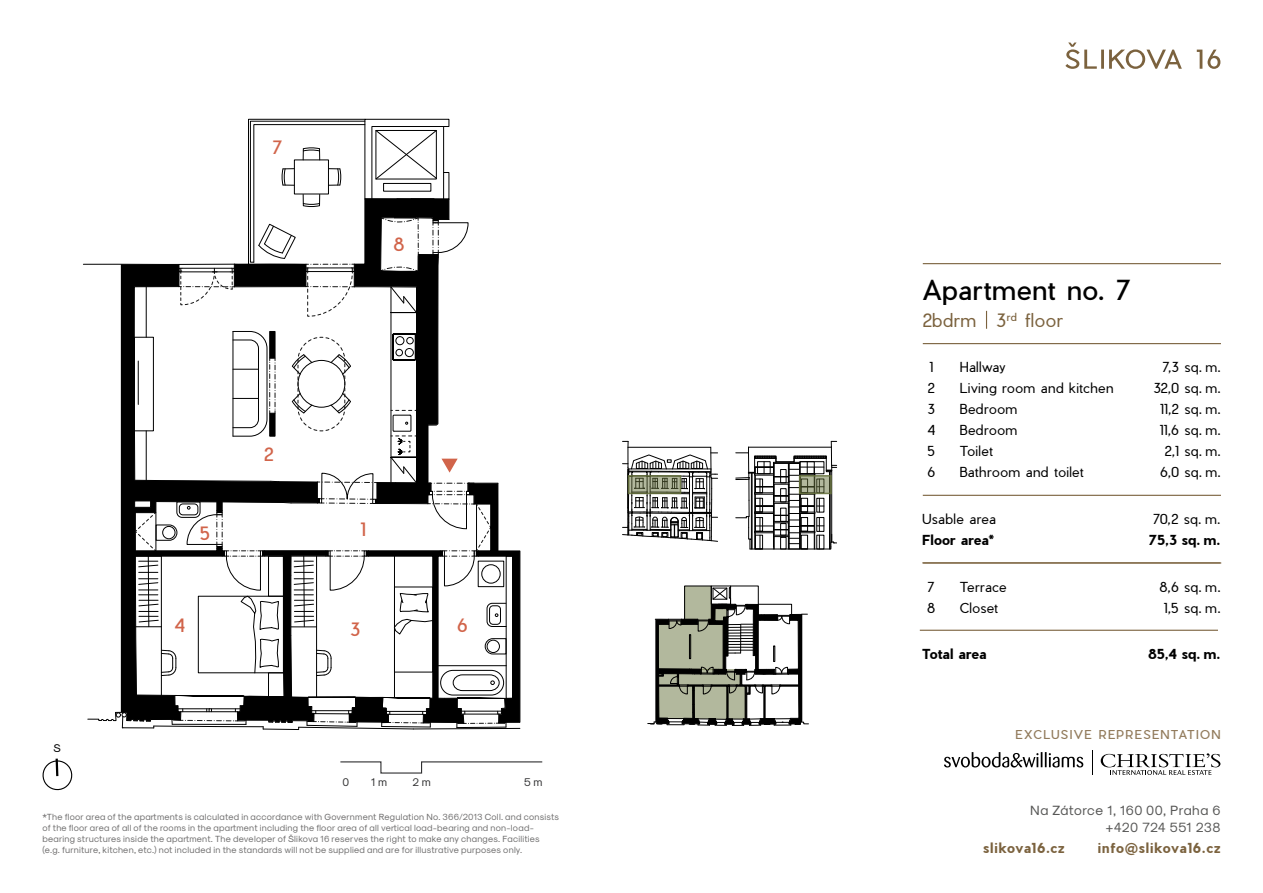
<style>
.page{position:relative;width:1263px;height:893px;background:#fff}
.page>*{position:absolute;margin:0;border:0;box-sizing:border-box;transform-origin:0 0}
.t1{font:27px "Pier Sans";letter-spacing:.025em;color:#000}
.t2{font:300 18px "Pier Sans";letter-spacing:.02em;color:#7b623e}
.t3{font:18px "Pier Sans";color:#d1644a}
.t4{font:300 13.5px/21px "Pier Sans";letter-spacing:.02em;color:#000}
.t5{font:700 13.5px "Pier Sans";color:#000}
.t6{font:13.5px/16.5px "Sk Modernist Regular";letter-spacing:.025em;color:#575756;text-align:right}
.t7{font:700 13.5px "Pier Sans";letter-spacing:.06em;color:#7b623e}
.t8{font:12px "Pier Sans";letter-spacing:.11em;color:#927b5c}
.t9{font:11.25px "Sk Modernist Regular";color:#313132}
.t10{font:11.25px "Sk Modernist Regular";color:#000}
.t11{font:9px/10.8px "Sk Modernist Regular";letter-spacing:.025em;color:#706f6f}
</style>
<div class="page">
<svg style="left:648px;top:586px;width:161px;height:140px"></svg>
<hr style="left:923px;top:343px;width:298px;height:1px;background:#7b623e">
<hr style="left:923px;top:263px;width:298px;height:1px;background:#7b623e">
<hr style="left:923px;top:495px;width:298px;height:1px;background:#7b623e">
<hr style="left:923px;top:562px;width:298px;height:1px;background:#7b623e">
<svg style="left:83px;top:119px;width:438px;height:611px"></svg>
<svg style="left:42px;top:758px;width:31px;height:33px"></svg>
<svg style="left:622px;top:441px;width:96px;height:101px"></svg>
<svg style="left:736px;top:441px;width:101px;height:109px"></svg>
<svg style="left:657px;top:685px;width:89px;height:34px;fill:#b2b89d"></svg>
<svg style="left:657px;top:670px;width:84px;height:15px"></svg>
<svg style="left:657px;top:621px;width:67px;height:49px;fill:#b2b89d"></svg>
<svg style="left:684px;top:586px;width:27px;height:35px"></svg>
<svg style="left:1065px;top:43px;width:155px;height:26px"></svg>
<svg style="left:340px;top:761px;width:203px;height:13px"></svg>
<svg style="left:1101px;top:753px;width:119px;height:22px"></svg>
<svg style="left:944px;top:752px;width:139px;height:15px"></svg>
<hr style="left:922px;top:562px;width:298px;height:1px;background:#7b623e">
<hr style="left:920px;top:630px;width:298px;height:1px;background:#7b623e">
<svg style="left:986px;top:311px;width:1px;height:18px"></svg>
<p class="t10" style="left:53px;top:741px;width:9px">S</p>
<h2 class="t3" style="left:273px;top:136px;width:11px">7</h2>
<h2 class="t3" style="left:393px;top:232px;width:12px">8</h2>
<h2 class="t3" style="left:200px;top:522px;width:11px">5</h2>
<h2 class="t3" style="left:264px;top:442px;width:11px">2</h2>
<h2 class="t3" style="left:360px;top:517px;width:7px">1</h2>
<h2 class="t3" style="left:175px;top:614px;width:12px">4</h2>
<h2 class="t3" style="left:350px;top:618px;width:11px">3</h2>
<h2 class="t3" style="left:457px;top:614px;width:12px">6</h2>
<p class="t9" style="left:343px;top:775px;width:8px">0</p>
<p class="t9" style="left:371px;top:775px;width:18px">1 m</p>
<p class="t9" style="left:413px;top:775px;width:20px">2 m</p>
<p class="t9" style="left:524px;top:775px;width:20px">5 m</p>
<p class="t11" style="left:43px;top:811px;width:518px">*The floor area of the apartments is calculated in accordance with Government Regulation No. 366/2013 Coll. and consists of the floor area of all of the rooms in the apartment including the floor area of all vertical load-bearing and non-load&shy;bearing structures inside the apartment. The developer of Šlikova 16 reserves the right to make any changes. Facilities (e.g. furniture, kitchen, etc.) not included in the standards will not be supplied and are for illustrative purposes only.</p>
<h1 class="t1" style="left:923px;top:272px;width:209px">Apartment no. 7</h1>
<h2 class="t2" style="left:923px;top:308px;width:142px">2bdrm 3<sup>rd</sup> floor</h2>
<h3 class="t4" style="left:927px;top:357px;width:9px">1<br>2<br>3<br>4<br>5<br>6</h3>
<h3 class="t4" style="left:960px;top:357px;width:47px">Hallway</h3>
<h3 class="t4" style="left:1163px;top:357px;width:60px">7,3 sq. m.</h3>
<h3 class="t4" style="left:960px;top:378px;width:155px">Living room and kitchen</h3>
<h3 class="t4" style="left:1153px;top:378px;width:69px">32,0 sq. m.</h3>
<h3 class="t4" style="left:960px;top:399px;width:59px">Bedroom</h3>
<h3 class="t4" style="left:1160px;top:399px;width:63px">11,2 sq. m.</h3>
<h3 class="t4" style="left:960px;top:420px;width:59px">Bedroom</h3>
<h3 class="t4" style="left:1159px;top:420px;width:63px">11,6 sq. m.</h3>
<h3 class="t4" style="left:960px;top:441px;width:35px">Toilet</h3>
<h3 class="t4" style="left:1165px;top:441px;width:58px">2,1 sq. m.</h3>
<h3 class="t4" style="left:960px;top:462px;width:125px">Bathroom and toilet</h3>
<h3 class="t4" style="left:1160px;top:462px;width:63px">6,0 sq. m.</h3>
<h3 class="t4" style="left:922px;top:508px;width:75px">Usable area</h3>
<h3 class="t4" style="left:1153px;top:508px;width:69px">70,2 sq. m.</h3>
<h3 class="t5" style="left:922px;top:530px;width:73px">Floor area*</h3>
<h3 class="t5" style="left:1149px;top:530px;width:73px">75,3 sq. m.</h3>
<h3 class="t4" style="left:927px;top:576px;width:9px">7<br>8</h3>
<h3 class="t4" style="left:960px;top:576px;width:48px">Terrace</h3>
<h3 class="t4" style="left:1159px;top:576px;width:63px">8,6 sq. m.</h3>
<h3 class="t4" style="left:960px;top:597px;width:40px">Closet</h3>
<h3 class="t4" style="left:1163px;top:597px;width:59px">1,5 sq. m.</h3>
<h3 class="t5" style="left:922px;top:644px;width:66px">Total area</h3>
<h3 class="t5" style="left:1148px;top:644px;width:74px">85,4 sq. m.</h3>
<h3 class="t8" style="left:1015px;top:726px;width:206px">EXCLUSIVE REPRESENTATION</h3>
<h3 class="t6" style="left:1030px;top:802px;width:192px">Na Zátorce 1, 160 00, Praha 6 +420 724 551 238</h3>
<h3 class="t7" style="left:983px;top:838px;width:83px">slikova16.cz</h3>
<h3 class="t7" style="left:1098px;top:838px;width:124px">info@slikova16.cz</h3>
</div>
